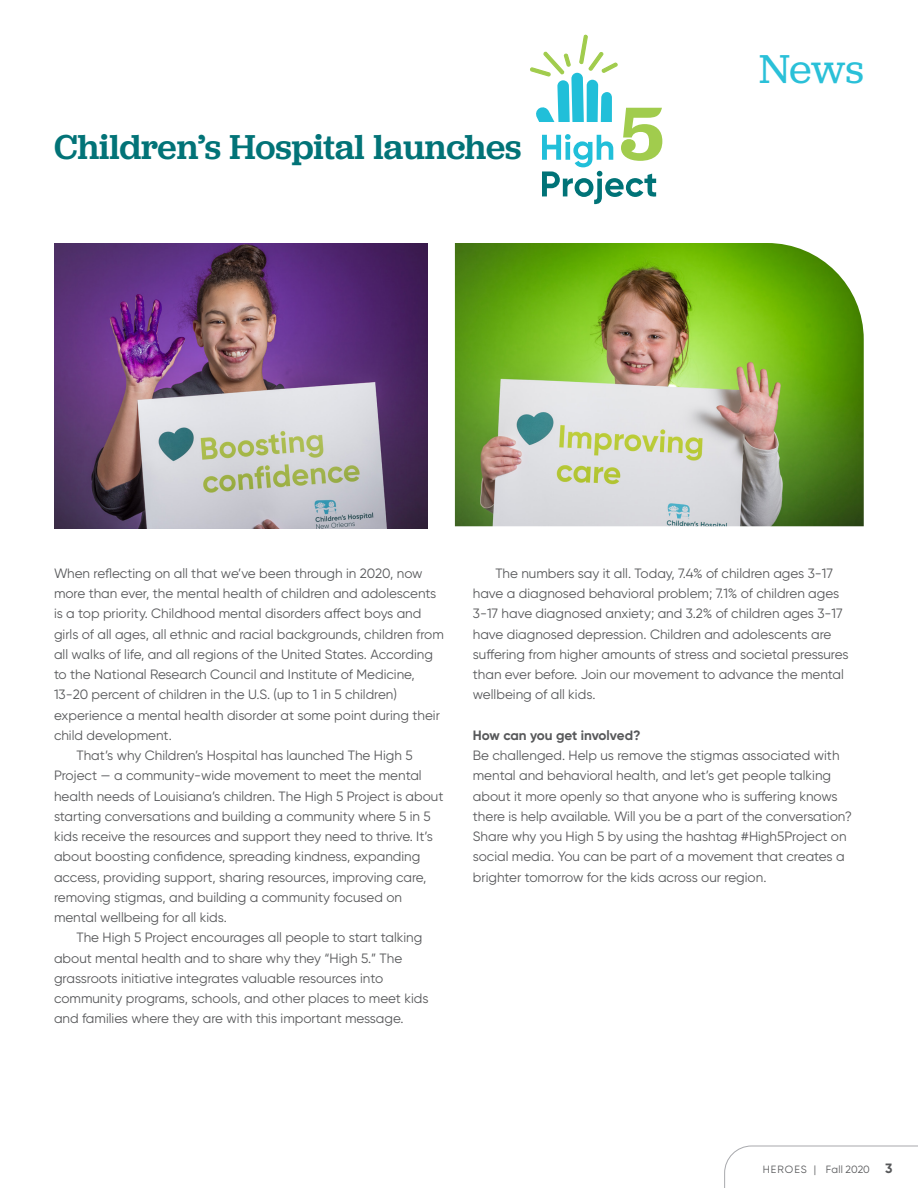
<style>
.page{position:relative;width:918px;height:1188px;background:#fff}
.page>*{position:absolute;margin:0;border:0;box-sizing:border-box;transform-origin:0 0}
.t1{font:42px "Jubilat";color:#2ac0d8}
._10_12_body_copy_-_r{font:500 36px "Jubilat";letter-spacing:-.005em;color:#027377}
._10_12_body_copy_-_r-2{font:13.5px/20.2px "Gilroy";color:#57585a}
._10_12_body_copy_-_r-3{font:700 13.5px "Gilroy";letter-spacing:-.005em;color:#57585a}
.t2{font:10.5px "Gilroy";letter-spacing:.025em;color:#57585a}
.s1{font-weight:700;font-size:13.5px}
</style>
<div class="page">
<svg style="left:724px;top:1145px;width:194px;height:43px"></svg>
<svg style="left:530px;top:34px;width:132px;height:170px"></svg>
<img style="left:455px;top:243px;width:409px;height:283px">
<img style="left:54px;top:243px;width:374px;height:286px">
<p class="_10_12_body_copy_-_r" style="left:54px;top:123px;width:469px">Children’s Hospital launches</p>
<p class="t1" style="left:759px;top:42px;width:106px">News</p>
<p class="_10_12_body_copy_-_r-2" style="left:54px;top:563px;width:391px">When reflecting on all that we’ve been through in 2020, now more than ever, the mental health of children and adolescents is a top priority. Childhood mental disorders affect boys and girls of all ages, all ethnic and racial backgrounds, children from all walks of life, and all regions of the United States. According to the National Research Council and Institute of Medicine, 13-20 percent of children in the U.S. (up to 1 in 5 children) experience a mental health disorder at some point during their child development.</p>
<p class="_10_12_body_copy_-_r-2" style="left:54px;top:745px;width:391px;text-indent:22px">That’s why Children’s Hospital has launched The High 5<br>Project — a community-wide movement to meet the mental health needs of Louisiana’s children. The High 5 Project is about starting conversations and building a community where 5 in 5 kids receive the resources and support they need to thrive. It’s about boosting confidence, spreading kindness, expanding access, providing support, sharing resources, improving care, removing stigmas, and building a community focused on mental wellbeing for all kids.</p>
<p class="_10_12_body_copy_-_r-2" style="left:54px;top:927px;width:376px;text-indent:22px">The High 5 Project encourages all people to start talking about mental health and to share why they “High 5.” The grassroots initiative integrates valuable resources into community programs, schools, and other places to meet kids and families where they are with this important message.</p>
<p class="_10_12_body_copy_-_r-2" style="left:473px;top:563px;width:377px;text-indent:22px">The numbers say it all. Today, 7.4% of children ages 3-17 have a diagnosed behavioral problem; 7.1% of children ages 3-17 have diagnosed anxiety; and 3.2% of children ages 3-17 have diagnosed depression. Children and adolescents are suffering from higher amounts of stress and societal pressures than ever before. Join our movement to advance the mental wellbeing of all kids.</p>
<p class="_10_12_body_copy_-_r-3" style="left:473px;top:727px;width:169px">How can you get involved?</p>
<p class="_10_12_body_copy_-_r-2" style="left:473px;top:745px;width:381px">Be challenged. Help us remove the stigmas associated with mental and behavioral health, and let’s get people talking about it more openly so that anyone who is suffering knows there is help available. Will you be a part of the conversation?<br>Share why you High 5 by using the hashtag #High5Project on social media. You can be part of a movement that creates a brighter tomorrow for the kids across our region.</p>
<p class="t2" style="left:763px;top:1163px;width:131px">HEROES | Fall 2020 <span class="s1">3</span></p>
</div>
